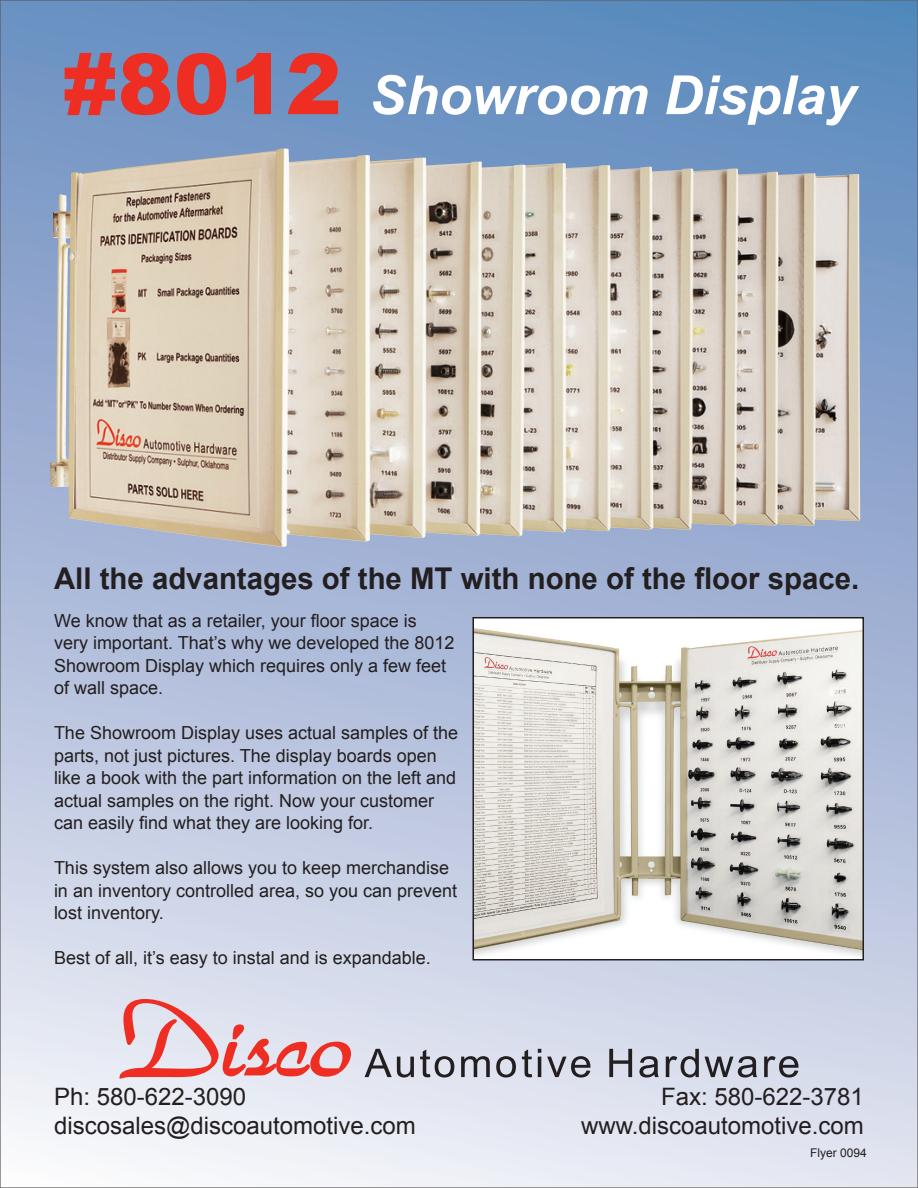
<style>
.page{position:relative;width:918px;height:1188px;background:#fff}
.page>*{position:absolute;margin:0;border:0;box-sizing:border-box;transform-origin:0 0}
.t1{font:italic 700 54px "Arial";color:#fff}
.t2{font:700 30px "Arial";color:#231f20}
.t3{font:24px "Arial";color:#231f20}
.t4{font:18px/22.5px "Arial";color:#231f20}
.t5{font:12px "Arial";color:#231f20}
.s1{font-weight:900;font-style:normal;font-size:84px;color:#ee2e22}
</style>
<div class="page">
<div style="left:0;top:0;width:918px;height:1188px;background:linear-gradient(to bottom,#5f86bc,#eeebf4)"></div>
<img style="left:50px;top:148px;width:810px;height:399px">
<svg style="left:120px;top:999px;width:231px;height:80px;background:#e3b7be"></svg>
<svg style="left:365px;top:1049px;width:49px;height:29px"></svg>
<svg style="left:420px;top:1049px;width:34px;height:29px"></svg>
<svg style="left:461px;top:1056px;width:29px;height:21px"></svg>
<svg style="left:496px;top:1056px;width:20px;height:22px"></svg>
<svg style="left:522px;top:1049px;width:10px;height:28px"></svg>
<hr style="left:538px;top:1057px;width:3px;height:20px;background:#231f20">
<svg style="left:538px;top:1049px;width:3px;height:4px"></svg>
<svg style="left:547px;top:1056px;width:43px;height:22px"></svg>
<svg style="left:609px;top:1049px;width:23px;height:28px"></svg>
<svg style="left:639px;top:1056px;width:20px;height:22px"></svg>
<svg style="left:666px;top:1049px;width:33px;height:29px"></svg>
<svg style="left:705px;top:1056px;width:52px;height:22px"></svg>
<svg style="left:764px;top:1056px;width:34px;height:22px"></svg>
<img style="left:475px;top:620px;width:386px;height:337px">
<div style="left:472px;top:617px;width:392px;height:343px;border:2px solid #231f20"></div>
<h1 class="t1" style="left:62px;top:59px;width:795px"><span class="s1">#8012</span> Showroom Display</h1>
<h2 class="t2" style="left:54px;top:558px;width:807px">All the advantages of the MT with none of the floor space.</h2>
<p class="t4" style="left:54px;top:609px;width:402px">We know that as a retailer, your floor space is very important. That’s why we developed the 8012<br>Showroom Display which requires only a few feet of wall space.</p>
<p class="t4" style="left:54px;top:722px;width:406px">The Showroom Display uses actual samples of the parts, not just pictures. The display boards open like a book with the part information on the left and actual samples on the right. Now your customer can easily find what they are looking for.</p>
<p class="t4" style="left:54px;top:857px;width:405px">This system also allows you to keep merchandise in an inventory controlled area, so you can prevent lost inventory.</p>
<p class="t4" style="left:54px;top:947px;width:378px">Best of all, it’s easy to instal and is expandable.</p>
<h3 class="t3" style="left:54px;top:1081px;width:194px">Ph: 580-622-3090</h3>
<h3 class="t3" style="left:661px;top:1081px;width:204px">Fax: 580-622-3781</h3>
<h3 class="t3" style="left:54px;top:1110px;width:363px">discosales@discoautomotive.com</h3>
<h3 class="t3" style="left:581px;top:1110px;width:284px">www.discoautomotive.com</h3>
<p class="t5" style="left:810px;top:1145px;width:58px">Flyer 0094</p>
</div>
